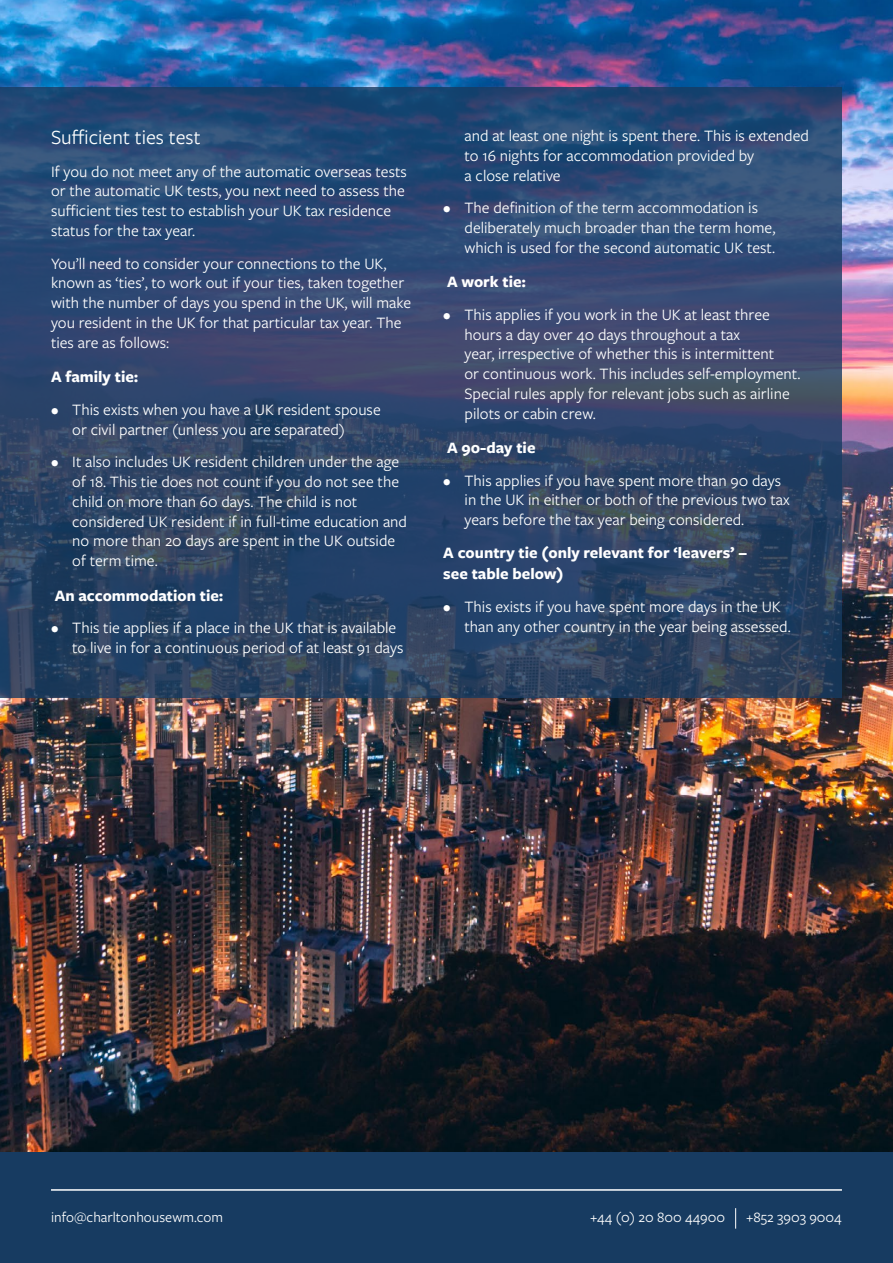
<style>
.page{position:relative;width:893px;height:1263px;background:#fff}
.page>*{position:absolute;margin:0;border:0;box-sizing:border-box;transform-origin:0 0}
.t1{font:21px "Freight Sans Pro";color:#fff}
.t2{font:16.5px/19.8px "Freight Sans Pro";color:#fff}
.t3{font:700 16.5px/21.6px "Freight Sans Pro";color:#fff}
.t4{font:15px "Freight Sans Pro";color:#fff}
</style>
<div class="page">
<img style="left:0;top:0;width:893px;height:1152px">
<svg style="left:0;top:87px;width:842px;height:610px;background:#2e466b"></svg>
<div style="left:0;top:1152px;width:893px;height:111px;background:#173b61"></div>
<hr style="left:51px;top:1189px;width:791px;height:2px;background:#fff">
<svg style="left:735px;top:1208px;width:1px;height:20px"></svg>
<p class="t1" style="left:51px;top:123px;width:151px">Sufficient ties test</p>
<p class="t2" style="left:51px;top:161px;width:357px">If you do not meet any of the automatic overseas tests or the automatic UK tests, you next need to assess the sufficient ties test to establish your UK tax residence status for the tax year.</p>
<p class="t2" style="left:51px;top:253px;width:362px">You’ll need to consider your connections to the UK, known as ‘ties’, to work out if your ties, taken together with the number of days you spend in the UK, will make you resident in the UK for that particular tax year. The ties are as follows:</p>
<p class="t3" style="left:51px;top:365px;width:89px">A family tie:</p>
<p class="t2" style="left:72px;top:399px;width:310px;text-indent:-21px">• This exists when you have a UK resident spouse or civil partner (unless you are separated)</p>
<p class="t2" style="left:72px;top:451px;width:336px;text-indent:-21px">• It also includes UK resident children under the age of 18. This tie does not count if you do not see the child on more than 60 days. The child is not considered UK resident if in full-time education and no more than 20 days are spent in the UK outside of term time.</p>
<p class="t3" style="left:55px;top:584px;width:170px">An accommodation tie:</p>
<p class="t2" style="left:72px;top:617px;width:333px;text-indent:-21px">• This tie applies if a place in the UK that is available to live in for a continuous period of at least 91 days</p>
<p class="t2" style="left:465px;top:125px;width:346px">and at least one night is spent there. This is extended to 16 nights for accommodation provided by<br>a close relative</p>
<p class="t2" style="left:465px;top:197px;width:312px;text-indent:-21px">• The definition of the term accommodation is deliberately much broader than the term home, which is used for the second automatic UK test.</p>
<p class="t3" style="left:447px;top:270px;width:81px">A work tie:</p>
<p class="t2" style="left:465px;top:304px;width:337px;text-indent:-21px">• This applies if you work in the UK at least three hours a day over 40 days throughout a tax<br>year, irrespective of whether this is intermittent<br>or continuous work. This includes self-employment.<br>Special rules apply for relevant jobs such as airline pilots or cabin crew.</p>
<p class="t3" style="left:447px;top:436px;width:90px">A 90-day tie</p>
<p class="t2" style="left:465px;top:470px;width:327px;text-indent:-21px">• This applies if you have spent more than 90 days in the UK in either or both of the previous two tax years before the tax year being considered.</p>
<p class="t3" style="left:443px;top:541px;width:305px">A country tie (only relevant for ‘leavers’ – see table below)</p>
<p class="t2" style="left:465px;top:596px;width:328px;text-indent:-21px">• This exists if you have spent more days in the UK than any other country in the year being assessed.</p>
<p class="t4" style="left:51px;top:1207px;width:174px">info@charltonhousewm.com</p>
<p class="t4" style="left:590px;top:1207px;width:137px">+44 (0) 20 800 44900</p>
<p class="t4" style="left:746px;top:1207px;width:97px">+852 3903 9004</p>
</div>
